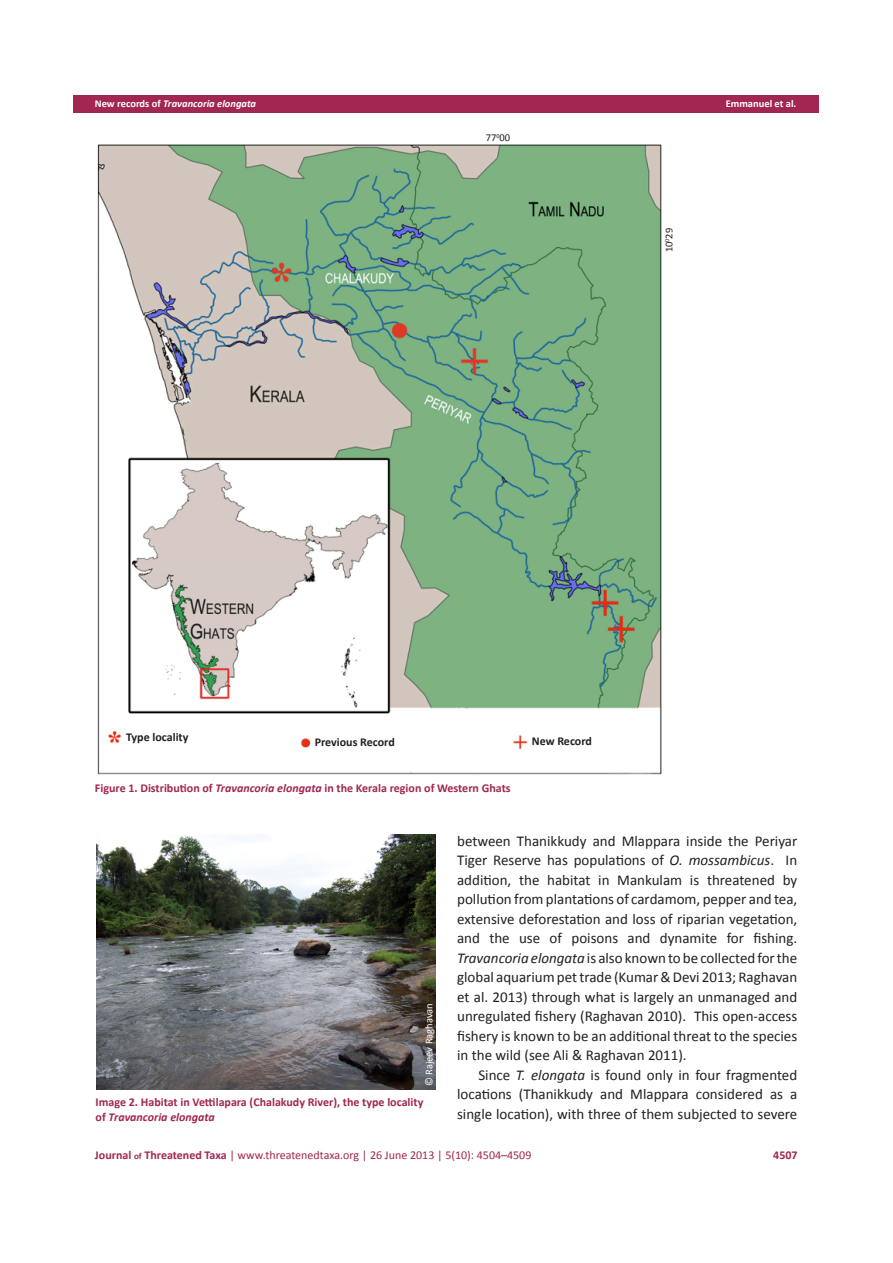
<style>
.page{position:relative;width:893px;height:1263px;background:#fff}
.page>*{position:absolute;margin:0;border:0;box-sizing:border-box;transform-origin:0 0}
.t1{font:15px/19.5px "Calibri";color:#231f20;text-align:justify}
.t2{font:700 12px/14.4px "Calibri";color:#a12652}
.t3{font:12px "Calibri";color:#a12652}
.t4{font:700 12px "Calibri";color:#231f20}
.t5{font:italic 700 10.5px "Calibri";color:#fff}
.t6{font:10.5px "Calibri";color:#fff}
.t7{font:700 10.5px "Calibri";color:#fff}
.t8{font:10.5px "Calibri";color:#231f20}
.s1{font-style:normal}
.s2{font-style:italic}
.s3{font-weight:700}
.s4{font-weight:700;font-size:9px}
</style>
<div class="page">
<div style="left:74px;top:96px;width:745px;height:17px;background:#a12652"></div>
<img style="left:97px;top:144px;width:565px;height:631px">
<div style="left:128px;top:730px;width:152px;height:26px;background:#fff"></div>
<div style="left:316px;top:729px;width:163px;height:25px;background:#fff"></div>
<div style="left:531px;top:730px;width:115px;height:24px;background:#fff"></div>
<img style="left:96px;top:834px;width:340px;height:255px">
<p class="t5" style="left:95px;top:97px;width:163px"><span class="s1">New records of</span> Travancoria elongata</p>
<p class="t7" style="left:726px;top:97px;width:72px">Emmanuel et al.</p>
<p class="t8" style="left:486px;top:131px;width:26px">77<sup>0</sup>00</p>
<p class="t8" style="left:662px;top:252px;width:26px;rotate:-90deg">10<sup>0</sup>29</p>
<p class="t4" style="left:126px;top:729px;width:64px">Type locality</p>
<p class="t4" style="left:315px;top:734px;width:82px">Previous Record</p>
<p class="t4" style="left:532px;top:733px;width:62px">New Record</p>
<p class="t2" style="left:95px;top:781px;width:417px">Figure 1. Distribution of <span class="s2">Travancoria elongata</span> in the Kerala region of Western Ghats</p>
<p class="t6" style="left:422px;top:1086px;width:85px;rotate:-90deg">© Rajeev Raghavan</p>
<p class="t2" style="left:96px;top:1095px;width:329px">Image 2. Habitat in Vettilapara (Chalakudy River), the type locality of <span class="s2">Travancoria elongata</span></p>
<p class="t1" style="left:457px;top:831px;width:342px">between Thanikkudy and Mlappara inside the Periyar Tiger Reserve has populations of <span class="s2">O. mossambicus</span>. In addition, the habitat in Mankulam is threatened by pollution from plantations of cardamom, pepper and tea, extensive deforestation and loss of riparian vegetation, and the use of poisons and dynamite for fishing.<br><span class="s2">Travancoria elongata</span> is also known to be collected for the global aquarium pet trade (Kumar &amp; Devi 2013; Raghavan et al. 2013) through what is largely an unmanaged and unregulated fishery (Raghavan 2010). This open-access fishery is known to be an additional threat to the species in the wild (see Ali &amp; Raghavan 2011).</p>
<p class="t1" style="left:457px;top:1065px;width:342px;text-indent:21px">Since <span class="s2">T. elongata</span> is found only in four fragmented locations (Thanikkudy and Mlappara considered as a single location), with three of them subjected to severe</p>
<p class="t3" style="left:95px;top:1148px;width:438px"><span class="s3">Journal</span> <span class="s4">of</span> <span class="s3">Threatened Taxa</span> | www.threatenedtaxa.org | 26 June 2013 | 5(10): 4504–4509</p>
<p class="t2" style="left:773px;top:1148px;width:26px">4507</p>
</div>
